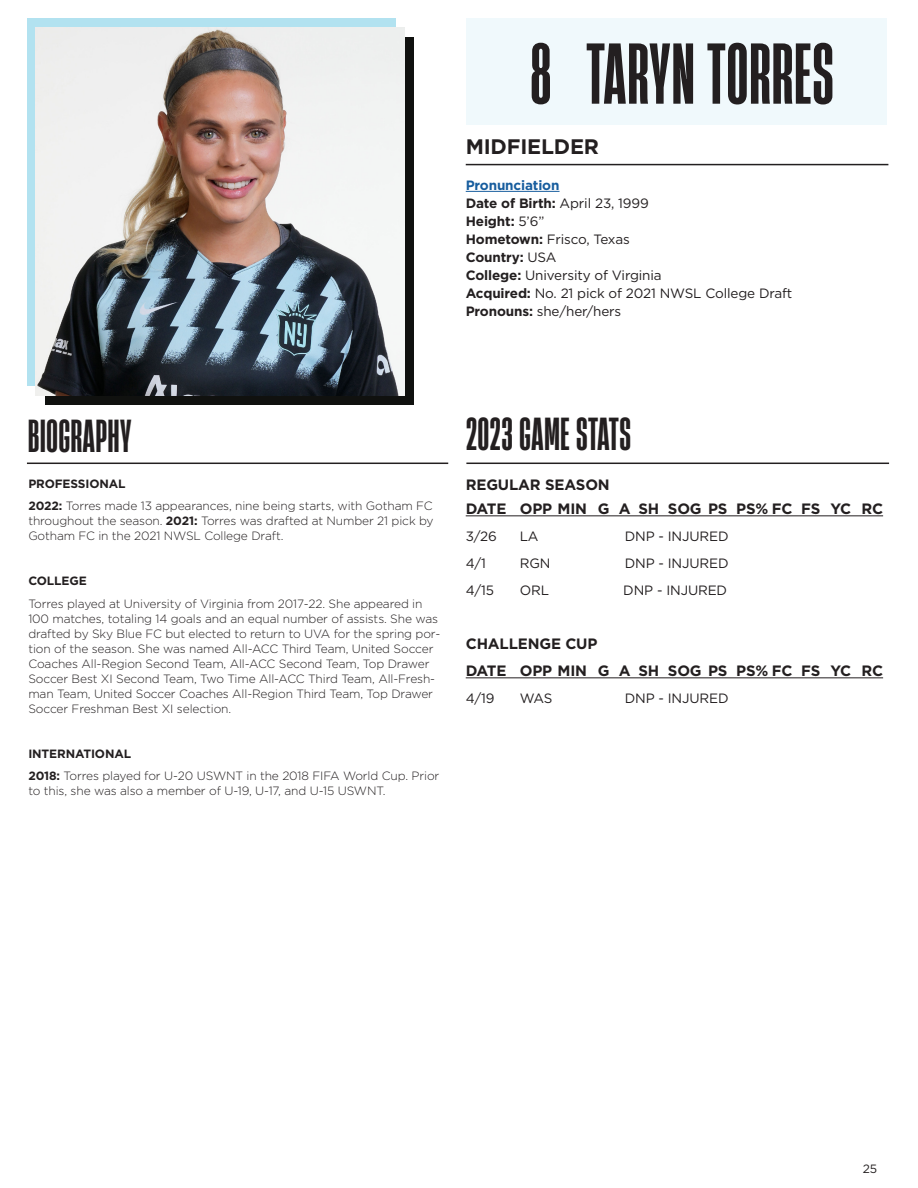
<style>
.page{position:relative;width:918px;height:1188px;background:#fff}
.page>*{position:absolute;margin:0;border:0;box-sizing:border-box;transform-origin:0 0}
.t1{font:700 81px "Heading Now 26";letter-spacing:.02em;color:#231f20}
.t2{font:700 43.5px "Heading Now 26";letter-spacing:.02em;color:#231f20}
.t3{font:700 21px "Gotham";letter-spacing:-.01em;color:#231f20}
.t4{font:700 15px "Gotham";letter-spacing:-.01em;color:#231f20}
.t5{font:13.5px "Gotham";letter-spacing:-.01em;color:#231f20}
.t6{font:700 13.5px "Gotham";letter-spacing:-.01em;color:#231f20}
.t7{font:700 13.5px "Gotham";letter-spacing:-.01em;color:#175d9e}
.t8{font:300 12px/15px "Gotham";letter-spacing:-.01em;color:#231f20}
.t9{font:700 12px "Gotham";letter-spacing:-.01em;color:#231f20}
.t10{font:12px "Gotham";color:#231f20}
.s1{font-weight:400}
.s2{font-weight:700}
</style>
<div class="page">
<div style="left:27px;top:19px;width:368px;height:367px;background:#b2e2f0"></div>
<hr style="left:466px;top:515px;width:417px;height:1px;background:#231f20">
<hr style="left:466px;top:677px;width:417px;height:1px;background:#231f20">
<div style="left:45px;top:37px;width:368px;height:368px;background:linear-gradient(to right,#10110f,#10110f)"></div>
<div style="left:466px;top:19px;width:421px;height:106px;background:#f0f9fc"></div>
<hr style="left:466px;top:164px;width:422px;height:1px;background:#231f20">
<hr style="left:466px;top:191px;width:94px;height:1px;background:#175d9e">
<hr style="left:27px;top:463px;width:421px;height:1px;background:#231f20">
<hr style="left:466px;top:463px;width:423px;height:1px;background:#231f20">
<img style="left:36px;top:28px;width:368px;height:368px">
<p class="t1" style="left:530px;top:18px;width:304px">8 TARYN TORRES</p>
<p class="t3" style="left:466px;top:133px;width:135px">MIDFIELDER</p>
<p class="t7" style="left:466px;top:176px;width:95px">Pronunciation</p>
<p class="t6" style="left:466px;top:194px;width:185px">Date of Birth: <span class="s1">April 23, 1999</span></p>
<p class="t6" style="left:466px;top:212px;width:80px">Height: <span class="s1">5’6”</span></p>
<p class="t5" style="left:466px;top:231px;width:166px"><span class="s2">Hometown:</span> Frisco, Texas</p>
<p class="t6" style="left:466px;top:248px;width:92px">Country: <span class="s1">USA</span></p>
<p class="t5" style="left:466px;top:267px;width:197px"><span class="s2">College:</span> University of Virginia</p>
<p class="t5" style="left:466px;top:285px;width:328px"><span class="s2">Acquired:</span> No. 21 pick of 2021 NWSL College Draft</p>
<p class="t5" style="left:466px;top:303px;width:157px"><span class="s2">Pronouns:</span> she/her/hers</p>
<p class="t2" style="left:28px;top:406px;width:105px">BIOGRAPHY</p>
<p class="t2" style="left:466px;top:404px;width:166px">2023 GAME STATS</p>
<p class="t9" style="left:28px;top:476px;width:99px">PROFESSIONAL</p>
<p class="t8" style="left:28px;top:498px;width:407px;text-align:justify"><span class="s2">2022:</span> Torres made 13 appearances, nine being starts, with Gotham FC throughout the season. <span class="s2">2021:</span> Torres was drafted at Number 21 pick by Gotham FC in the 2021 NWSL College Draft.</p>
<p class="t9" style="left:28px;top:573px;width:60px">COLLEGE</p>
<p class="t8" style="left:28px;top:596px;width:414px">Torres played at University of Virginia from 2017-22. She appeared in 100 matches, totaling 14 goals and an equal number of assists. She was drafted by Sky Blue FC but elected to return to UVA for the spring por&shy;tion of the season. She was named All-ACC Third Team, United Soccer Coaches All-Region Second Team, All-ACC Second Team, Top Drawer Soccer Best XI Second Team, Two Time All-ACC Third Team, All-Fresh&shy;man Team, United Soccer Coaches All-Region Third Team, Top Drawer Soccer Freshman Best XI selection.</p>
<p class="t9" style="left:28px;top:746px;width:104px">INTERNATIONAL</p>
<p class="t8" style="left:28px;top:768px;width:413px"><span class="s2">2018:</span> Torres played for U-20 USWNT in the 2018 FIFA World Cup. Prior to this, she was also a member of U-19, U-17, and U-15 USWNT.</p>
<p class="t4" style="left:466px;top:475px;width:146px">REGULAR SEASON</p>
<p class="t4" style="left:466px;top:499px;width:419px">DATE OPP MIN G A SH SOG PS PS% FC FS YC RC</p>
<p class="t5" style="left:466px;top:528px;width:33px">3/26</p>
<p class="t5" style="left:520px;top:528px;width:20px">LA</p>
<p class="t5" style="left:625px;top:528px;width:105px">DNP - INJURED</p>
<p class="t5" style="left:466px;top:555px;width:22px">4/1</p>
<p class="t5" style="left:520px;top:555px;width:32px">RGN</p>
<p class="t5" style="left:625px;top:555px;width:105px">DNP - INJURED</p>
<p class="t5" style="left:466px;top:582px;width:30px">4/15</p>
<p class="t5" style="left:520px;top:582px;width:31px">ORL</p>
<p class="t5" style="left:623px;top:582px;width:105px">DNP - INJURED</p>
<p class="t4" style="left:466px;top:634px;width:133px">CHALLENGE CUP</p>
<p class="t4" style="left:466px;top:661px;width:419px">DATE OPP MIN G A SH SOG PS PS% FC FS YC RC</p>
<p class="t5" style="left:466px;top:690px;width:30px">4/19</p>
<p class="t5" style="left:520px;top:690px;width:34px">WAS</p>
<p class="t5" style="left:625px;top:690px;width:105px">DNP - INJURED</p>
<p class="t10" style="left:863px;top:1161px;width:16px">25</p>
</div>
